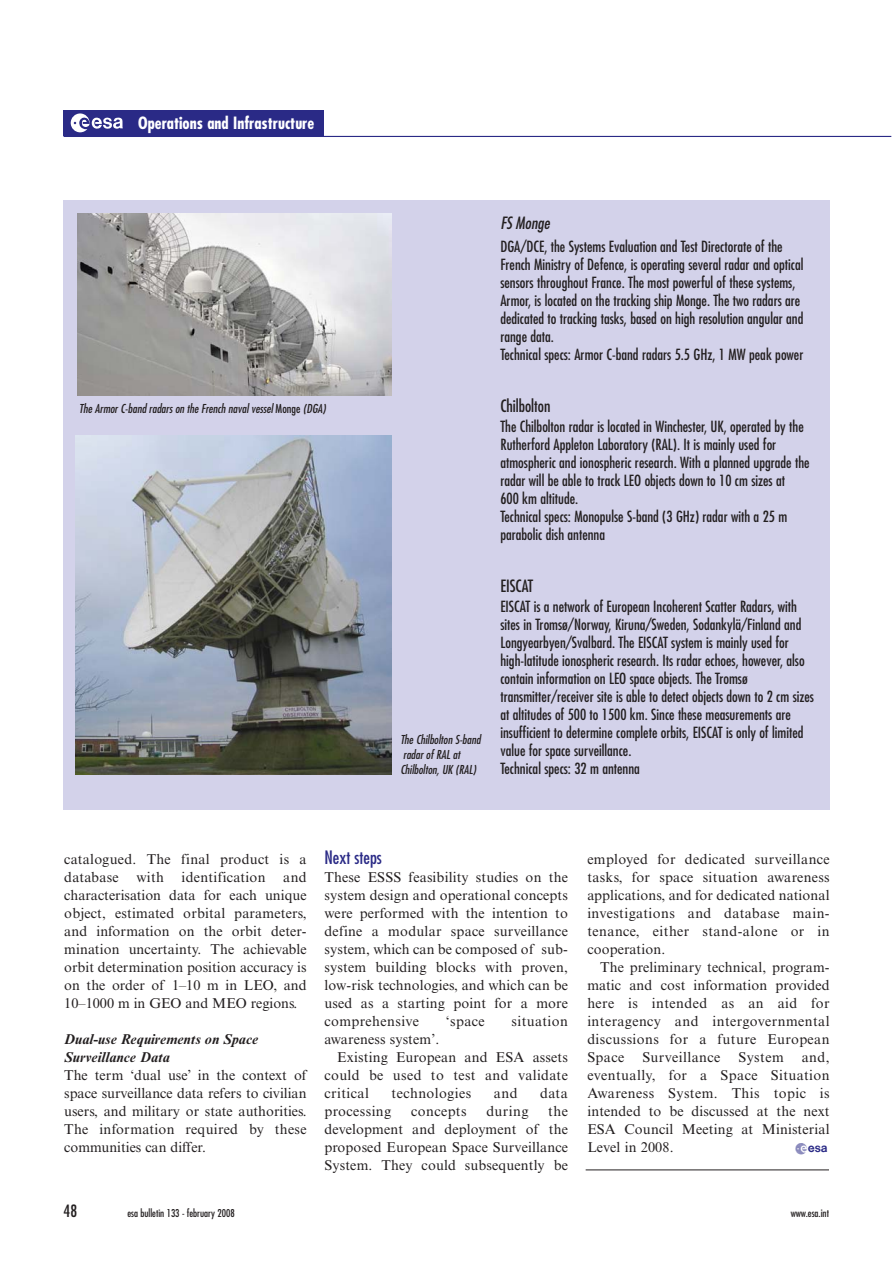
<style>
.page{position:relative;width:893px;height:1263px;background:#fff}
.page>*{position:absolute;margin:0;border:0;box-sizing:border-box;transform-origin:0 0}
.t1{font:condensed 18px "Futura Std";color:#2a2a86}
.t2{font:700 condensed 16.5px "Futura Std";color:#fff}
.t3{font:condensed 16.5px "Futura Std";color:#231f20}
.t4{font:italic condensed 16.5px "Futura Std";color:#231f20}
.t5{font:condensed 15px/18px "Futura Std";color:#231f20}
.t6{font:14.25px/18px "Times New Roman MT Std";letter-spacing:.01em;color:#231f20;text-align:justify}
.t7{font:14.25px "Times New Roman MT Std";letter-spacing:.03em;color:#231f20}
.t8{font:italic 700 14.25px/18px "Times New Roman MT Std";color:#231f20}
.t9{font:14.25px "ES Aprogramme";color:#2a2a86}
.t10{font:italic condensed 12px/15px "Futura Std";color:#231f20}
.t11{font:condensed 10.5px "Futura Std";color:#231f20}
.s1{font-style:normal}
</style>
<div class="page">
<div style="left:64px;top:110px;width:260px;height:26px;background:#2a2a86"></div>
<svg style="left:71px;top:113px;width:52px;height:19px"></svg>
<hr style="left:64px;top:136px;width:827px;height:1px;background:#2a2a86">
<div style="left:64px;top:200px;width:766px;height:610px;background:#d3d2ea"></div>
<img style="left:75px;top:435px;width:316px;height:339px">
<img style="left:77px;top:214px;width:314px;height:181px">
<hr style="left:586px;top:1170px;width:243px;height:1px;background:#231f20">
<p class="t2" style="left:138px;top:115px;width:178px">Operations and Infrastructure</p>
<p class="t10" style="left:79px;top:402px;width:248px">The Armor C-band radars on the French naval vessel <span class="s1">Monge</span> (DGA)</p>
<p class="t10" style="left:400px;top:733px;width:82px">The Chilbolton S-band radar of RAL at<br>Chilbolton, UK (RAL)</p>
<p class="t4" style="left:500px;top:215px;width:51px">FS Monge</p>
<p class="t5" style="left:500px;top:239px;width:305px">DGA/DCE, the Systems Evaluation and Test Directorate of the French Ministry of Defence, is operating several radar and optical sensors throughout France. The most powerful of these systems, Armor, is located on the tracking ship Monge. The two radars are dedicated to tracking tasks, based on high resolution angular and range data.<br>Technical specs: Armor C-band radars 5.5 GHz, 1 MW peak power</p>
<p class="t3" style="left:500px;top:398px;width:52px">Chilbolton</p>
<p class="t5" style="left:500px;top:419px;width:311px">The Chilbolton radar is located in Winchester, UK, operated by the Rutherford Appleton Laboratory (RAL). It is mainly used for atmospheric and ionospheric research. With a planned upgrade the radar will be able to track LEO objects down to 10 cm sizes at<br>600 km altitude.<br>Technical specs: Monopulse S-band (3 GHz) radar with a 25 m parabolic dish antenna</p>
<p class="t3" style="left:500px;top:578px;width:34px">EISCAT</p>
<p class="t5" style="left:500px;top:599px;width:315px">EISCAT is a network of European Incoherent Scatter Radars, with sites in Tromsø/Norway, Kiruna/Sweden, Sodankylä/Finland and Longyearbyen/Svalbard. The EISCAT system is mainly used for high-latitude ionospheric research. Its radar echoes, however, also contain information on LEO space objects. The Tromsø transmitter/receiver site is able to detect objects down to 2 cm sizes at altitudes of 500 to 1500 km. Since these measurements are insufficient to determine complete orbits, EISCAT is only of limited value for space surveillance.<br>Technical specs: 32 m antenna</p>
<p class="t6" style="left:64px;top:852px;width:244px">catalogued. The final product is a database with identification and characterisation data for each unique object, estimated orbital parameters, and information on the orbit deter&shy;mination uncertainty. The achievable orbit determination position accuracy is on the order of 1–10 m in LEO, and 10–1000 m in GEO and MEO regions.</p>
<p class="t8" style="left:64px;top:1032px;width:196px">Dual-use Requirements on Space<br>Surveillance Data</p>
<p class="t6" style="left:64px;top:1068px;width:244px">The term ‘dual use’ in the context of space surveillance data refers to civilian users, and military or state authorities.<br>The information required by these communities can differ.</p>
<p class="t1" style="left:324px;top:849px;width:59px">Next steps</p>
<p class="t6" style="left:324px;top:870px;width:245px">These ESSS feasibility studies on the system design and operational concepts were performed with the intention to define a modular space surveillance system, which can be composed of sub&shy;system building blocks with proven, low-risk technologies, and which can be used as a starting point for a more comprehensive</p>
<p class="t6" style="left:446px;top:1014px;width:40px">‘space</p>
<p class="t7" style="left:511px;top:1016px;width:58px">situation</p>
<p class="t6" style="left:324px;top:1032px;width:116px">awareness system’.</p>
<p class="t6" style="left:337px;top:1050px;width:232px">Existing European and ESA assets</p>
<p class="t6" style="left:324px;top:1068px;width:245px">could be used to test and validate</p>
<p class="t7" style="left:324px;top:1088px;width:46px">critical</p>
<p class="t7" style="left:392px;top:1088px;width:81px">technologies</p>
<p class="t6" style="left:494px;top:1086px;width:25px">and</p>
<p class="t6" style="left:540px;top:1086px;width:29px">data</p>
<p class="t7" style="left:324px;top:1106px;width:68px">processing</p>
<p class="t7" style="left:411px;top:1106px;width:57px">concepts</p>
<p class="t6" style="left:486px;top:1104px;width:44px">during</p>
<p class="t6" style="left:324px;top:1104px;width:245px;text-indent:224px">the development and deployment of the proposed European Space Surveillance System. They could subsequently be</p>
<p class="t6" style="left:587px;top:852px;width:244px">employed for dedicated surveillance tasks, for space situation awareness applications, and for dedicated national investigations and database main&shy;tenance, either stand-alone or in cooperation.</p>
<p class="t6" style="left:587px;top:960px;width:244px;text-indent:13px">The preliminary technical, program&shy;matic and cost information provided here is intended as an aid for interagency and intergovernmental discussions for a future European Space</p>
<p class="t7" style="left:642px;top:1052px;width:80px">Surveillance</p>
<p class="t6" style="left:738px;top:1050px;width:47px">System</p>
<p class="t6" style="left:587px;top:1050px;width:244px;text-indent:214px">and, eventually, for a Space Situation Awareness System. This topic is intended to be discussed at the next ESA Council Meeting at Ministerial Level in 2008.</p>
<p class="t9" style="left:795px;top:1143px;width:35px">e</p>
<p class="t3" style="left:64px;top:1203px;width:15px">48</p>
<p class="t11" style="left:127px;top:1209px;width:109px">esa bulletin 133 - february 2008</p>
<p class="t11" style="left:791px;top:1208px;width:40px">www.esa.int</p>
</div>
